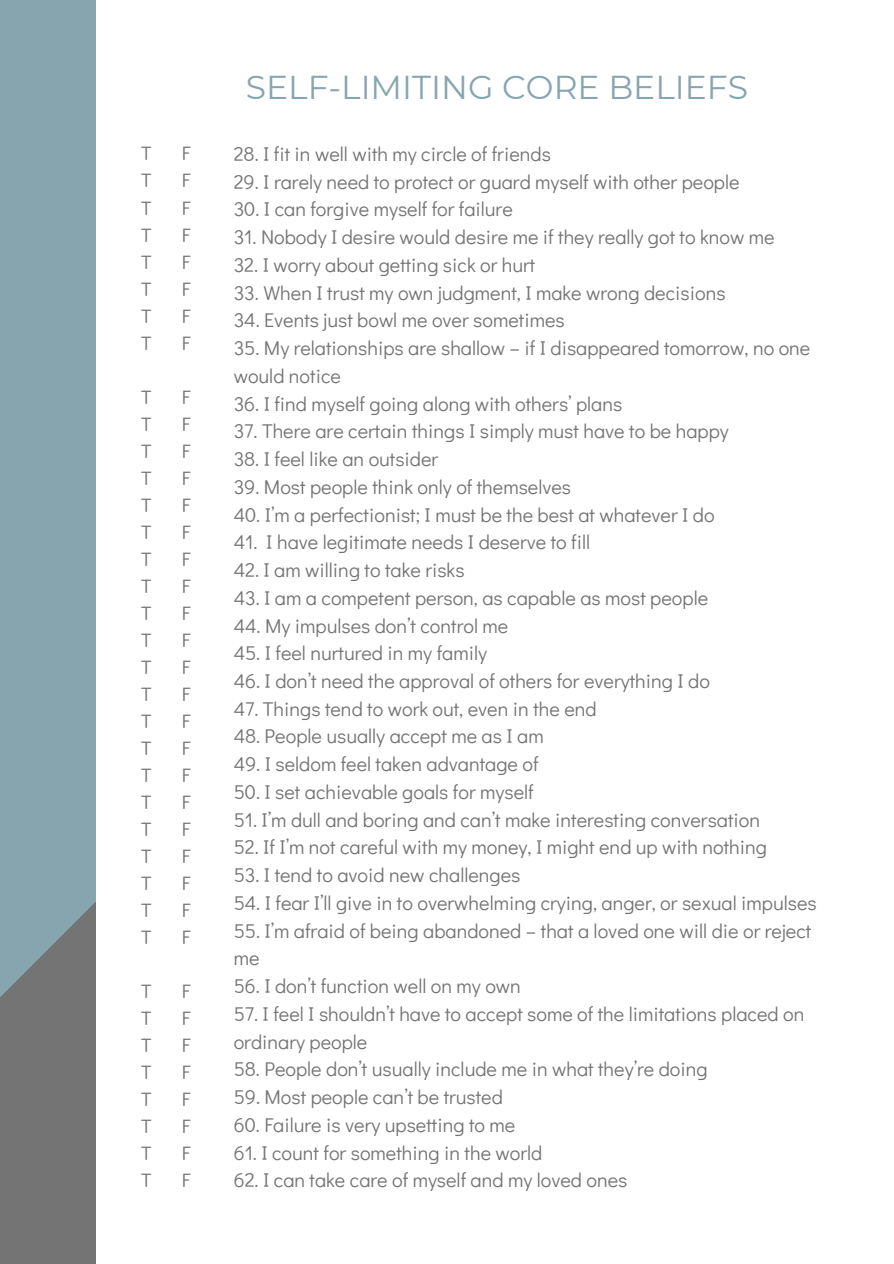
<style>
.page{position:relative;width:894px;height:1264px;background:#fff}
.page>*{position:absolute;margin:0;border:0;box-sizing:border-box;transform-origin:0 0}
.t1{font:33px "Montserrat";color:#87a5af}
.t2{font:19.95px/27.8px "Didact Gothic";color:#747474}
.t3{font:19.35px "Didact Gothic";color:#747474}
</style>
<div class="page">
<div style="left:0;top:0;width:893px;height:1263px;background:#87a5af"></div>
<svg style="left:0;top:321px;width:97px;height:942px"></svg>
<div style="left:97px;top:0;width:796px;height:1263px;background:#fff"></div>
<p class="t3" style="left:141px;top:139px;width:12px">T</p>
<p class="t3" style="left:182px;top:139px;width:10px">F</p>
<p class="t3" style="left:141px;top:166px;width:12px">T</p>
<p class="t3" style="left:182px;top:166px;width:10px">F</p>
<p class="t3" style="left:141px;top:193px;width:12px">T</p>
<p class="t3" style="left:182px;top:193px;width:10px">F</p>
<p class="t3" style="left:141px;top:220px;width:12px">T</p>
<p class="t3" style="left:182px;top:220px;width:10px">F</p>
<p class="t3" style="left:141px;top:247px;width:12px">T</p>
<p class="t3" style="left:182px;top:247px;width:10px">F</p>
<p class="t3" style="left:141px;top:274px;width:12px">T</p>
<p class="t3" style="left:182px;top:274px;width:10px">F</p>
<p class="t3" style="left:141px;top:301px;width:12px">T</p>
<p class="t3" style="left:182px;top:301px;width:10px">F</p>
<p class="t3" style="left:141px;top:328px;width:12px">T</p>
<p class="t3" style="left:182px;top:328px;width:10px">F</p>
<p class="t3" style="left:141px;top:382px;width:12px">T</p>
<p class="t3" style="left:182px;top:382px;width:10px">F</p>
<p class="t3" style="left:141px;top:409px;width:12px">T</p>
<p class="t3" style="left:182px;top:409px;width:10px">F</p>
<p class="t3" style="left:141px;top:436px;width:12px">T</p>
<p class="t3" style="left:182px;top:436px;width:10px">F</p>
<p class="t3" style="left:141px;top:463px;width:12px">T</p>
<p class="t3" style="left:182px;top:463px;width:10px">F</p>
<p class="t3" style="left:141px;top:490px;width:12px">T</p>
<p class="t3" style="left:182px;top:490px;width:10px">F</p>
<p class="t3" style="left:141px;top:517px;width:12px">T</p>
<p class="t3" style="left:182px;top:517px;width:10px">F</p>
<p class="t3" style="left:141px;top:544px;width:12px">T</p>
<p class="t3" style="left:182px;top:544px;width:10px">F</p>
<p class="t3" style="left:141px;top:571px;width:12px">T</p>
<p class="t3" style="left:182px;top:571px;width:10px">F</p>
<p class="t3" style="left:141px;top:598px;width:12px">T</p>
<p class="t3" style="left:182px;top:598px;width:10px">F</p>
<p class="t3" style="left:141px;top:625px;width:12px">T</p>
<p class="t3" style="left:182px;top:625px;width:10px">F</p>
<p class="t3" style="left:141px;top:652px;width:12px">T</p>
<p class="t3" style="left:182px;top:652px;width:10px">F</p>
<p class="t3" style="left:141px;top:679px;width:12px">T</p>
<p class="t3" style="left:182px;top:679px;width:10px">F</p>
<p class="t3" style="left:141px;top:706px;width:12px">T</p>
<p class="t3" style="left:182px;top:706px;width:10px">F</p>
<p class="t3" style="left:141px;top:733px;width:12px">T</p>
<p class="t3" style="left:182px;top:733px;width:10px">F</p>
<p class="t3" style="left:141px;top:760px;width:12px">T</p>
<p class="t3" style="left:182px;top:760px;width:10px">F</p>
<p class="t3" style="left:141px;top:787px;width:12px">T</p>
<p class="t3" style="left:182px;top:787px;width:10px">F</p>
<p class="t3" style="left:141px;top:814px;width:12px">T</p>
<p class="t3" style="left:182px;top:814px;width:10px">F</p>
<p class="t3" style="left:141px;top:841px;width:12px">T</p>
<p class="t3" style="left:182px;top:841px;width:10px">F</p>
<p class="t3" style="left:141px;top:868px;width:12px">T</p>
<p class="t3" style="left:182px;top:868px;width:10px">F</p>
<p class="t3" style="left:141px;top:895px;width:12px">T</p>
<p class="t3" style="left:182px;top:895px;width:10px">F</p>
<p class="t3" style="left:141px;top:922px;width:12px">T</p>
<p class="t3" style="left:182px;top:922px;width:10px">F</p>
<p class="t3" style="left:141px;top:976px;width:12px">T</p>
<p class="t3" style="left:182px;top:976px;width:10px">F</p>
<p class="t3" style="left:141px;top:1003px;width:12px">T</p>
<p class="t3" style="left:182px;top:1003px;width:10px">F</p>
<p class="t3" style="left:141px;top:1030px;width:12px">T</p>
<p class="t3" style="left:182px;top:1030px;width:10px">F</p>
<p class="t3" style="left:141px;top:1057px;width:12px">T</p>
<p class="t3" style="left:182px;top:1057px;width:10px">F</p>
<p class="t3" style="left:141px;top:1084px;width:12px">T</p>
<p class="t3" style="left:182px;top:1084px;width:10px">F</p>
<p class="t3" style="left:141px;top:1111px;width:12px">T</p>
<p class="t3" style="left:182px;top:1111px;width:10px">F</p>
<p class="t3" style="left:141px;top:1138px;width:12px">T</p>
<p class="t3" style="left:182px;top:1138px;width:10px">F</p>
<h1 class="t1" style="left:246px;top:64px;width:504px">SELF-LIMITING CORE BELIEFS</h1>
<p class="t2" style="left:234px;top:138px;width:318px">28. I fit in well with my circle of friends</p>
<p class="t2" style="left:234px;top:166px;width:507px">29. I rarely need to protect or guard myself with other people</p>
<p class="t2" style="left:234px;top:194px;width:280px">30. I can forgive myself for failure</p>
<p class="t2" style="left:234px;top:222px;width:542px">31. Nobody I desire would desire me if they really got to know me</p>
<p class="t2" style="left:234px;top:249px;width:303px">32. I worry about getting sick or hurt</p>
<p class="t2" style="left:234px;top:277px;width:493px">33. When I trust my own judgment, I make wrong decisions</p>
<p class="t2" style="left:234px;top:305px;width:332px">34. Events just bowl me over sometimes</p>
<p class="t2" style="left:234px;top:332px;width:578px">35. My relationships are shallow – if I disappeared tomorrow, no one would notice</p>
<p class="t2" style="left:234px;top:388px;width:390px">36. I find myself going along with others’ plans</p>
<p class="t2" style="left:234px;top:416px;width:496px">37. There are certain things I simply must have to be happy</p>
<p class="t2" style="left:234px;top:443px;width:206px">38. I feel like an outsider</p>
<p class="t2" style="left:234px;top:471px;width:339px">39. Most people think only of themselves</p>
<p class="t2" style="left:234px;top:499px;width:482px">40. I’m a perfectionist; I must be the best at whatever I do</p>
<p class="t2" style="left:234px;top:527px;width:358px">41. I have legitimate needs I deserve to fill</p>
<p class="t2" style="left:234px;top:554px;width:232px">42. I am willing to take risks</p>
<p class="t2" style="left:234px;top:582px;width:476px">43. I am a competent person, as capable as most people</p>
<p class="t2" style="left:234px;top:610px;width:276px">44. My impulses don’t control me</p>
<p class="t2" style="left:234px;top:637px;width:255px">45. I feel nurtured in my family</p>
<p class="t2" style="left:234px;top:665px;width:477px">46. I don’t need the approval of others for everything I do</p>
<p class="t2" style="left:234px;top:693px;width:364px">47. Things tend to work out, even in the end</p>
<p class="t2" style="left:234px;top:721px;width:311px">48. People usually accept me as I am</p>
<p class="t2" style="left:234px;top:748px;width:306px">49. I seldom feel taken advantage of</p>
<p class="t2" style="left:234px;top:776px;width:301px">50. I set achievable goals for myself</p>
<p class="t2" style="left:234px;top:804px;width:528px">51. I’m dull and boring and can’t make interesting conversation</p>
<p class="t2" style="left:234px;top:832px;width:534px">52. If I’m not careful with my money, I might end up with nothing</p>
<p class="t2" style="left:234px;top:859px;width:288px">53. I tend to avoid new challenges</p>
<p class="t2" style="left:234px;top:887px;width:584px">54. I fear I’ll give in to overwhelming crying, anger, or sexual impulses</p>
<p class="t2" style="left:234px;top:915px;width:579px">55. I’m afraid of being abandoned – that a loved one will die or reject me</p>
<p class="t2" style="left:234px;top:970px;width:288px">56. I don’t function well on my own</p>
<p class="t2" style="left:234px;top:998px;width:572px">57. I feel I shouldn’t have to accept some of the limitations placed on ordinary people</p>
<p class="t2" style="left:234px;top:1053px;width:475px">58. People don’t usually include me in what they’re doing</p>
<p class="t2" style="left:234px;top:1081px;width:270px">59. Most people can’t be trusted</p>
<p class="t2" style="left:234px;top:1109px;width:283px">60. Failure is very upsetting to me</p>
<p class="t2" style="left:234px;top:1137px;width:310px">61. I count for something in the world</p>
<p class="t3" style="left:141px;top:1165px;width:12px">T</p>
<p class="t3" style="left:182px;top:1165px;width:10px">F</p>
<p class="t2" style="left:234px;top:1164px;width:395px">62. I can take care of myself and my loved ones</p>
</div>
